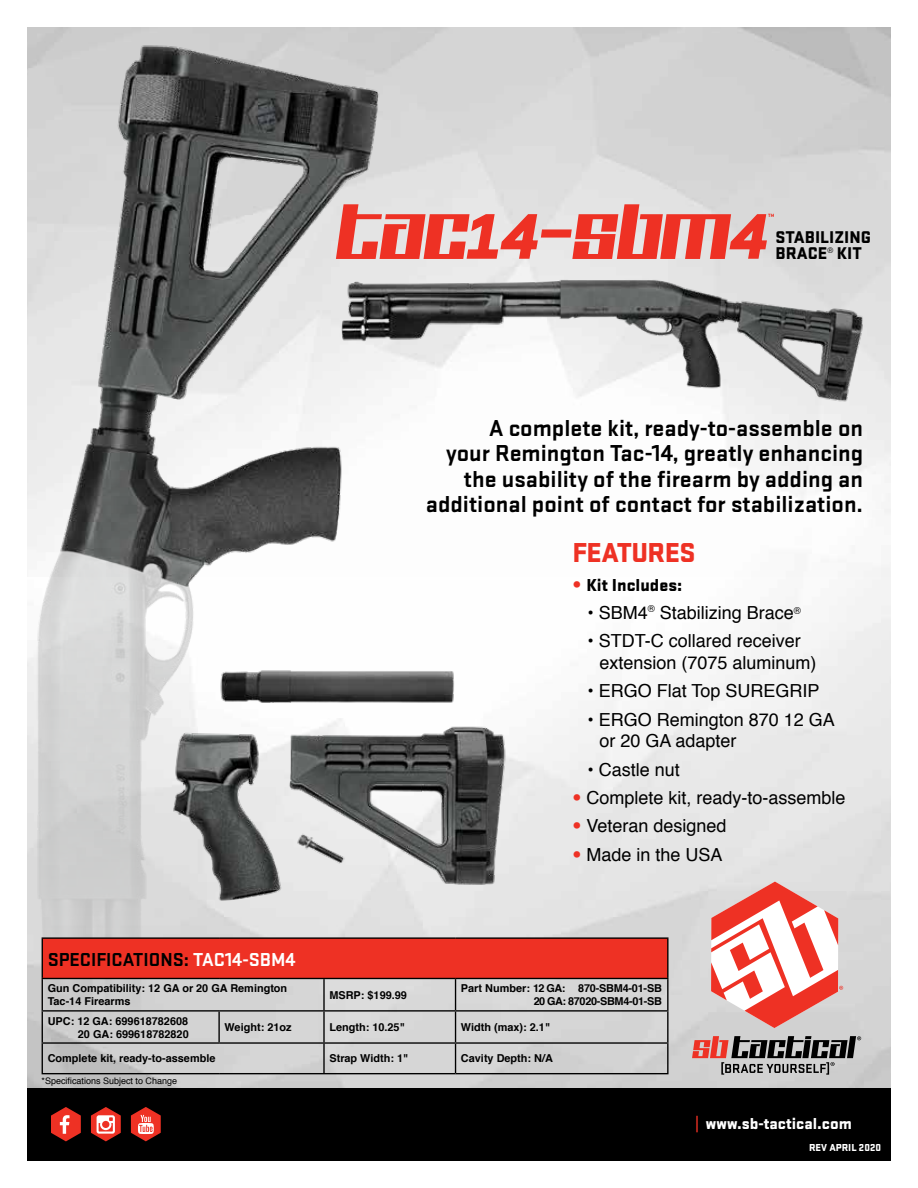
<style>
.page{position:relative;width:918px;height:1188px;background:#fff}
.page>*{position:absolute;margin:0;border:0;box-sizing:border-box;transform-origin:0 0}
.t1{font:64.65px "Kitchenpolice";letter-spacing:-.01em;color:#ee3124}
.t2{font:900 28.5px "Stratum 2";letter-spacing:-.02em;color:#ee3124}
.t3{font:700 24px/25.5px "Stratum 2";color:#000;text-align:right}
.t4{font:700 19.5px "Stratum 2";color:#000}
.t5{font:18px/21.6px "Helvetica";color:#000}
.t6{font:900 18px "Stratum 2";color:#000}
.t7{font:900 17.7px/16px "Stratum 2";color:#000}
.t8{font:900 16.5px "Stratum 2";color:#fff}
.t9{font:700 10.95px/13px "Helvetica";color:#000}
.t10{font:700 10.95px/13px "Helvetica";letter-spacing:-.02em;color:#000;text-align:right}
.t11{font:900 10.5px "Stratum 2";color:#fff}
.t12{font:9px "Helvetica";color:#000}
.t13{font:7.8px "Helvetica";color:#000}
.t14{font:900 4.8px "Stratum 2";color:#ee3124}
.s1{font-family:"Quantico";font-weight:700;font-style:italic;font-size:60.75px}
.s2{font-size:70.35px}
.s3{font-family:"Helvetica";font-weight:300;color:#ee3124}
.s4{font-weight:300;color:#ee3124}
.s5{color:#fff}
.s6{color:#ee3124}
</style>
<div class="page">
<img style="left:27px;top:27px;width:378px;height:1029px">
<div style="left:27px;top:1088px;width:864px;height:73px;background:#000"></div>
<img style="left:327px;top:254px;width:554px;height:156px">
<svg style="left:51px;top:1107px;width:30px;height:34px"></svg>
<svg style="left:91px;top:1107px;width:30px;height:34px"></svg>
<svg style="left:131px;top:1107px;width:30px;height:34px"></svg>
<div style="left:42px;top:938px;width:626px;height:40px;background:#ee3124"></div>
<hr style="left:42px;top:937px;width:177px;height:2px;background:#000">
<hr style="left:42px;top:939px;width:1px;height:39px;background:#000">
<hr style="left:219px;top:937px;width:105px;height:2px;background:#000">
<hr style="left:324px;top:937px;width:132px;height:2px;background:#000">
<hr style="left:456px;top:937px;width:213px;height:2px;background:#000">
<hr style="left:667px;top:939px;width:2px;height:39px;background:#000">
<hr style="left:42px;top:978px;width:177px;height:1px;background:#000">
<hr style="left:42px;top:979px;width:1px;height:31px;background:#000">
<hr style="left:219px;top:978px;width:105px;height:1px;background:#000">
<hr style="left:324px;top:978px;width:132px;height:1px;background:#000">
<hr style="left:323px;top:979px;width:2px;height:31px;background:#000">
<hr style="left:456px;top:978px;width:213px;height:1px;background:#000">
<hr style="left:455px;top:979px;width:1px;height:31px;background:#000">
<hr style="left:667px;top:979px;width:2px;height:31px;background:#000">
<hr style="left:42px;top:1010px;width:177px;height:2px;background:#000">
<hr style="left:42px;top:1012px;width:1px;height:30px;background:#000">
<hr style="left:219px;top:1010px;width:105px;height:2px;background:#000">
<hr style="left:218px;top:1012px;width:2px;height:30px;background:#000">
<hr style="left:324px;top:1010px;width:132px;height:2px;background:#000">
<hr style="left:323px;top:1012px;width:2px;height:30px;background:#000">
<hr style="left:456px;top:1010px;width:213px;height:2px;background:#000">
<hr style="left:455px;top:1012px;width:1px;height:30px;background:#000">
<hr style="left:667px;top:1012px;width:2px;height:30px;background:#000">
<hr style="left:42px;top:1042px;width:177px;height:2px;background:#000">
<svg style="left:42px;top:1044px;width:1px;height:29px"></svg>
<hr style="left:219px;top:1042px;width:105px;height:2px;background:#000">
<hr style="left:324px;top:1042px;width:132px;height:2px;background:#000">
<hr style="left:323px;top:1044px;width:2px;height:29px;background:#000">
<hr style="left:456px;top:1042px;width:213px;height:2px;background:#000">
<svg style="left:455px;top:1044px;width:1px;height:29px"></svg>
<hr style="left:667px;top:1044px;width:2px;height:29px;background:#000">
<hr style="left:42px;top:1073px;width:177px;height:1px;background:#000">
<hr style="left:219px;top:1073px;width:105px;height:1px;background:#000">
<hr style="left:324px;top:1073px;width:132px;height:1px;background:#000">
<hr style="left:456px;top:1073px;width:213px;height:1px;background:#000">
<img style="left:118px;top:717px;width:448px;height:211px">
<img style="left:202px;top:651px;width:270px;height:71px">
<svg style="left:692px;top:1036px;width:169px;height:39px;background:#938584"></svg>
<svg style="left:711px;top:882px;width:132px;height:146px"></svg>
<h1 class="t1" style="left:340px;top:204px;width:434px">tac<span class="s1">14</span><span class="s2">-</span>SBM<span class="s1">4</span></h1>
<p class="t14" style="left:768px;top:212px;width:8px">TM</p>
<h3 class="t7" style="left:776px;top:227px;width:97px">STABILIZING<br>BRACE</h3>
<p class="t13" style="left:827px;top:244px;width:7px">®</p>
<h3 class="t7" style="left:837px;top:244px;width:27px">KIT</h3>
<h3 class="t3" style="left:426px;top:414px;width:439px">A complete kit, ready-to-assemble on<br>your Remington Tac-14, greatly enhancing the usability of the firearm by adding an additional point of contact for stabilization.</h3>
<h2 class="t2" style="left:572px;top:532px;width:125px">FEATURES</h2>
<h3 class="t6" style="left:572px;top:572px;width:111px"><span class="s3">•</span> Kit Includes:</h3>
<h3 class="t5" style="left:587px;top:603px;width:215px">• SBM4<sup>®</sup> Stabilizing Brace<sup>®</sup></h3>
<h3 class="t5" style="left:599px;top:631px;width:219px;text-indent:-12px">• STDT-C collared receiver extension (7075 aluminum)</h3>
<h3 class="t5" style="left:587px;top:681px;width:234px">• ERGO Flat Top SUREGRIP</h3>
<h3 class="t5" style="left:599px;top:709px;width:237px;text-indent:-12px">• ERGO Remington 870 12 GA or 20 GA adapter</h3>
<h3 class="t5" style="left:587px;top:759px;width:94px">• Castle nut</h3>
<h3 class="t5" style="left:572px;top:788px;width:275px"><span class="s4">•</span> Complete kit, ready-to-assemble</h3>
<h3 class="t5" style="left:572px;top:816px;width:156px"><span class="s4">•</span> Veteran designed</h3>
<h3 class="t5" style="left:572px;top:844px;width:152px"><span class="s4">•</span> Made in the USA</h3>
<h3 class="t4" style="left:48px;top:946px;width:249px">SPECIFICATIONS: <span class="s5">TAC14-SBM4</span></h3>
<p class="t9" style="left:48px;top:982px;width:241px">Gun Compatibility: 12 GA or 20 GA Remington<br>Tac-14 Firearms</p>
<p class="t9" style="left:329px;top:989px;width:79px">MSRP: $199.99</p>
<p class="t10" style="left:461px;top:982px;width:202px">Part Number: 12 GA: 870-SBM4-01-SB<br>20 GA: 87020-SBM4-01-SB</p>
<p class="t9" style="left:48px;top:1014px;width:143px;text-align:right">UPC: 12 GA: 699618782608<br>20 GA: 699618782820</p>
<p class="t9" style="left:225px;top:1021px;width:69px">Weight: 21oz</p>
<p class="t9" style="left:329px;top:1021px;width:77px">Length: 10.25"</p>
<p class="t9" style="left:461px;top:1021px;width:91px">Width (max): 2.1"</p>
<p class="t9" style="left:48px;top:1052px;width:169px">Complete kit, ready-to-assemble</p>
<p class="t9" style="left:329px;top:1052px;width:80px">Strap Width: 1"</p>
<p class="t9" style="left:461px;top:1052px;width:94px">Cavity Depth: N/A</p>
<p class="t12" style="left:42px;top:1074px;width:137px">*Specifications Subject to Change</p>
<h3 class="t8" style="left:695px;top:1112px;width:158px"><span class="s6">|</span> www.sb-tactical.com</h3>
<p class="t11" style="left:809px;top:1140px;width:74px">REV APRIL 2020</p>
</div>
